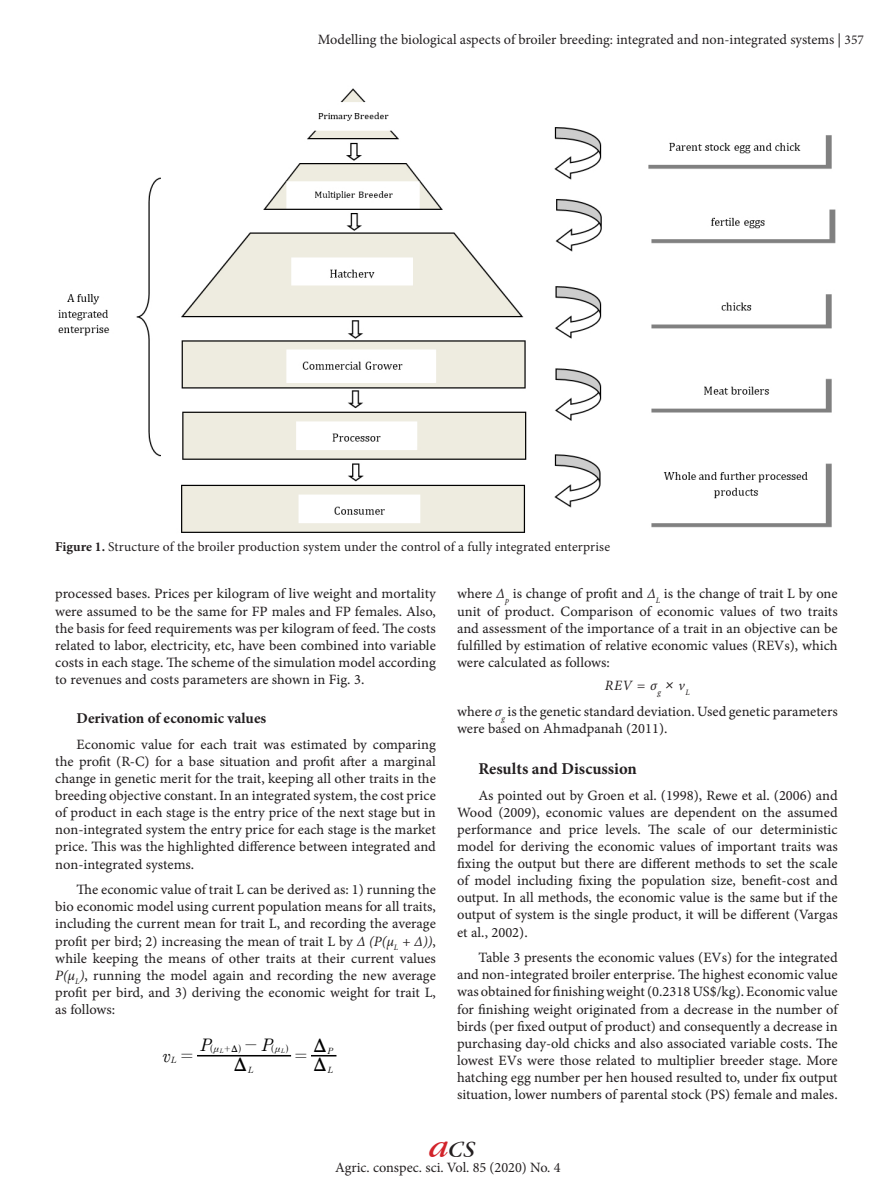
<style>
.page{position:relative;width:893px;height:1191px;background:#fff}
.page>*{position:absolute;margin:0;border:0;box-sizing:border-box;transform-origin:0 0}
.t1{font:italic 24px "Garamond IT Cby BT";color:#231f20}
.t2{font:18px "MM Century New";color:#000}
.t3{font:18px "MM Century Old Greek";color:#000}
.t4{font:italic 18px "MM Century New";color:#000}
.Naslov_u_članku{font:700 16.5px "Minion Pro";color:#231f20}
.Podnaslov_u_članku{font:700 15px "Minion Pro";color:#231f20}
.Glavni_tekst{font:14.25px/17.1px "Minion Pro Capt";color:#231f20;text-align:justify}
.t5{font:14.25px "Minion Pro";color:#231f20}
.Glavni_tekst-2{font:italic 14.25px "Minion Pro";color:#231f20}
.Naslov_slike_i_tabli{font:13.5px "Minion Pro";letter-spacing:.01em;color:#231f20}
.t6{font:10.8px "MM Variable F";color:#000;scale:.83 1}
.t7{font:10.65px "MM Variable F";color:#000;scale:.84 1}
.t8{font:italic 9px "MM Century New";color:#000}
.t9{font:italic 6.3px "MM Century New";color:#000}
.s1{font-size:13.5px}
.s2{font-weight:700}
.s3{font-family:"Minion Pro";font-style:italic}
.s4{font-family:"Lato"}
.s5{font-style:italic}
.s6{font-family:"MM Century Old Greek";font-style:italic;font-size:9px}
.s7{font-family:"MM Century New";font-size:9px}
.s8{font-family:"MM Century Old Greek";font-size:9px}
.s9{font-size:33px;color:#d2232a}
</style>
<div class="page">
<img style="left:58px;top:88px;width:778px;height:445px">
<div style="left:198px;top:1055px;width:93px;height:1px;border:1px solid #000"></div>
<svg style="left:311px;top:1055px;width:25px;height:1px"></svg>
<p class="t5" style="left:318px;top:30px;width:548px">Modelling the biological aspects of broiler breeding: integrated and non-integrated systems | <span class="s1">357</span></p>
<p class="Naslov_slike_i_tabli" style="left:55px;top:538px;width:556px"><span class="s2">Figure 1.</span> Structure of the broiler production system under the control of a fully integrated enterprise</p>
<p class="Glavni_tekst" style="left:55px;top:585px;width:382px">processed bases. Prices per kilogram of live weight and mortality were assumed to be the same for FP males and FP females. Also, the basis for feed requirements was per kilogram of feed. The costs related to labor, electricity, etc, have been combined into variable costs in each stage. The scheme of the simulation model according to revenues and costs parameters are shown in Fig. 3.</p>
<p class="Podnaslov_u_članku" style="left:77px;top:708px;width:191px">Derivation of economic values</p>
<p class="Glavni_tekst" style="left:55px;top:735px;width:382px;text-indent:21px">Economic value for each trait was estimated by comparing the profit (R-C) for a base situation and profit after a marginal change in genetic merit for the trait, keeping all other traits in the breeding objective constant. In an integrated system, the cost price of product in each stage is the entry price of the next stage but in non-integrated system the entry price for each stage is the market price. This was the highlighted difference between integrated and non-integrated systems.</p>
<p class="Glavni_tekst" style="left:55px;top:881px;width:382px;text-indent:21px">The economic value of trait L can be derived as: 1) running the bio economic model using current population means for all traits, including the current mean for trait L, and recording the average profit per bird; 2) increasing the mean of trait L by <span class="s3">∆ (P(μ</span><sub>L</sub> <span class="s3">+ ∆))</span>, while keeping the means of other traits at their current values <span class="s3">P(μ</span><sub>L</sub><span class="s3">)</span>, running the model again and recording the new average profit per bird, and 3) deriving the economic weight for trait L, as follows:</p>
<p class="Glavni_tekst" style="left:457px;top:585px;width:382px">where <span class="s3">∆</span><sub>p</sub> is change of profit and <span class="s3">∆</span><sub>L</sub> is the change of trait L by one unit of product. Comparison of economic values of two traits and assessment of the importance of a trait in an objective can be fulfilled by estimation of relative economic values (REVs), which were calculated as follows:</p>
<p class="Glavni_tekst-2" style="left:605px;top:676px;width:87px">REV = σ<sub>g</sub> <span class="s4">×</span> v<sub>L</sub></p>
<p class="Glavni_tekst" style="left:457px;top:703px;width:382px">where <span class="s3">σ</span><sub>g</sub> is the genetic standard deviation. Used genetic parameters were based on Ahmadpanah (2011).</p>
<p class="Naslov_u_članku" style="left:478px;top:757px;width:160px">Results and Discussion</p>
<p class="Glavni_tekst" style="left:457px;top:786px;width:382px;text-indent:21px">As pointed out by Groen et al. (1998), Rewe et al. (2006) and Wood (2009), economic values are dependent on the assumed performance and price levels. The scale of our deterministic model for deriving the economic values of important traits was fixing the output but there are different methods to set the scale of model including fixing the population size, benefit-cost and output. In all methods, the economic value is the same but if the output of system is the single product, it will be different (Vargas et al., 2002).</p>
<p class="Glavni_tekst" style="left:457px;top:949px;width:382px;text-indent:21px">Table 3 presents the economic values (EVs) for the integrated and non-integrated broiler enterprise. The highest economic value was obtained for finishing weight (0.2318 US$/kg). Economic value for finishing weight originated from a decrease in the number of birds (per fixed output of product) and consequently a decrease in purchasing day-old chicks and also associated variable costs. The lowest EVs were those related to multiplier breeder stage. More hatching egg number per hen housed resulted to, under fix output situation, lower numbers of parental stock (PS) female and males.</p>
<p class="t4" style="left:201px;top:1035px;width:12px">P</p>
<p class="t2" style="left:245px;top:1035px;width:29px">- <span class="s5">P</span></p>
<p class="t3" style="left:314px;top:1037px;width:14px">D</p>
<p class="t6" style="left:210px;top:1042px;width:39px">Q<span class="s6">n</span> <span class="s7">+</span><span class="s8">D</span>V</p>
<p class="t7" style="left:271px;top:1042px;width:22px">Q<span class="s6">n</span> V</p>
<p class="t9" style="left:220px;top:1047px;width:5px">L</p>
<p class="t9" style="left:281px;top:1047px;width:5px">L</p>
<p class="t8" style="left:328px;top:1046px;width:7px">P</p>
<p class="t3" style="left:234px;top:1056px;width:14px">D</p>
<p class="t3" style="left:314px;top:1056px;width:14px">D</p>
<p class="t2" style="left:181px;top:1046px;width:13px">=</p>
<p class="t2" style="left:295px;top:1046px;width:13px">=</p>
<p class="t4" style="left:163px;top:1046px;width:9px">v</p>
<p class="t8" style="left:171px;top:1055px;width:7px">L</p>
<p class="t8" style="left:248px;top:1065px;width:7px">L</p>
<p class="t8" style="left:328px;top:1065px;width:7px">L</p>
<h1 class="t1" style="left:429px;top:1134px;width:47px"><span class="s9">a</span>CS</h1>
<p class="t5" style="left:335px;top:1157px;width:227px">Agric. conspec. sci. Vol. 85 (2020) No. 4</p>
</div>
